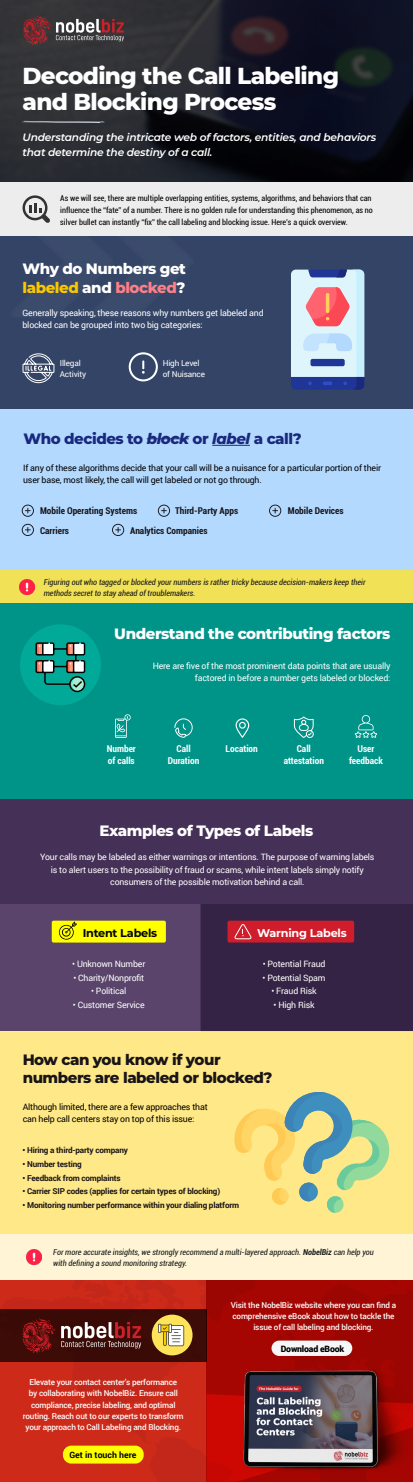
<style>
.page{position:relative;width:413px;height:1482px;background:#fff}
.page>*{position:absolute;margin:0;border:0;box-sizing:border-box;transform-origin:0 0}
.t1{font:800 23.12px/26.2px "Montserrat";letter-spacing:-.03em;color:#fff}
.t2{font:800 15px/18.8px "Montserrat";letter-spacing:-.03em;color:#fff}
.t3{font:800 15px/17.5px "Montserrat";letter-spacing:-.03em;color:#181418}
.t4{font:800 15px "Montserrat";letter-spacing:-.03em;color:#1a297d}
.t5{font:700 11.25px "Montserrat";letter-spacing:-.02em;color:#fff}
.t6{font:700 11.25px "Montserrat";letter-spacing:-.02em;color:#000}
.t7{font:italic 600 10.62px/15px "Montserrat";letter-spacing:-.02em;color:#fff}
.t8{font:700 condensed 9.38px "Roboto";color:#181418}
.t9{font:700 condensed 9.38px/11.2px "Roboto";color:#fff;text-align:center}
.t10{font:8.75px/12.5px "Roboto";letter-spacing:-.02em;color:#fff}
.t11{font:8.75px/12.5px "Roboto";letter-spacing:-.02em;color:#000}
.t12{font:700 8.75px "Roboto";color:#000}
.t13{font:900 8.75px "Roboto";letter-spacing:-.02em;color:#000}
.t14{font:500 8.12px/11.2px "Roboto";letter-spacing:-.02em;color:#fff;text-align:center}
.t15{font:condensed 8.12px/11.9px "Roboto";color:#000}
.t16{font:italic condensed 8.12px/11.2px "Roboto";color:#1a1a1a}
.t17{font:700 8.12px "Roboto";letter-spacing:-.02em;color:#181418}
.t18{font:8.12px/11.2px "Roboto";letter-spacing:-.02em;color:#fff}
.s1{color:#fac700}
.s2{color:#fc8087}
.s3{font-style:italic}
.s4{font-weight:700}
</style>
<div class="page">
<div style="left:0;top:798px;width:412px;height:233px;background:#453057"></div>
<div style="left:0;top:1031px;width:412px;height:249px;background:#ffe887"></div>
<div style="left:200px;top:904px;width:212px;height:127px;background:#342344"></div>
<div style="left:0;top:904px;width:200px;height:127px;background:#5a446b"></div>
<div style="left:0;top:408px;width:412px;height:195px;background:#b3d9ff"></div>
<div style="left:0;top:570px;width:412px;height:33px;background:#f1e156"></div>
<svg style="left:0;top:0;width:412px;height:183px;background:#1d1e27"></svg>
<div style="left:0;top:205px;width:412px;height:203px;background:#344466"></div>
<svg style="left:22px;top:120px;width:82px;height:3px"></svg>
<svg style="left:0;top:1280px;width:206px;height:202px;background:#b12416"></svg>
<svg style="left:22px;top:504px;width:12px;height:13px"></svg>
<svg style="left:158px;top:504px;width:12px;height:13px"></svg>
<svg style="left:269px;top:504px;width:12px;height:13px"></svg>
<svg style="left:22px;top:524px;width:12px;height:12px"></svg>
<svg style="left:112px;top:524px;width:12px;height:12px"></svg>
<hr style="left:212px;top:445px;width:38px;height:1px;background:#1a297d">
<hr style="left:147px;top:438px;width:41px;height:1px;background:#1a297d">
<div style="left:0;top:183px;width:412px;height:53px;background:#ededed"></div>
<svg style="left:22px;top:195px;width:28px;height:28px"></svg>
<svg style="left:291px;top:270px;width:73px;height:120px;background:#bdbbd3"></svg>
<svg style="left:23px;top:353px;width:31px;height:30px"></svg>
<svg style="left:129px;top:352px;width:29px;height:29px"></svg>
<img style="left:19px;top:579px;width:15px;height:16px">
<div style="left:0;top:603px;width:412px;height:195px;background:#009489"></div>
<div style="left:20px;top:624px;width:81px;height:81px;background:#00a998;border-radius:50%"></div>
<div style="left:227px;top:920px;width:127px;height:22px;background:#cf1d2b;border-radius:2px"></div>
<div style="left:52px;top:920px;width:114px;height:22px;background:#ff0;border-radius:2px"></div>
<svg style="left:35px;top:642px;width:51px;height:51px"></svg>
<svg style="left:174px;top:718px;width:18px;height:20px"></svg>
<svg style="left:354px;top:715px;width:23px;height:23px"></svg>
<svg style="left:293px;top:716px;width:21px;height:22px"></svg>
<svg style="left:235px;top:718px;width:15px;height:20px"></svg>
<svg style="left:234px;top:1092px;width:156px;height:121px"></svg>
<svg style="left:115px;top:714px;width:16px;height:24px"></svg>
<svg style="left:234px;top:924px;width:17px;height:15px"></svg>
<svg style="left:59px;top:921px;width:18px;height:19px"></svg>
<div style="left:0;top:1234px;width:412px;height:46px;background:#fff5d6"></div>
<img style="left:26px;top:1249px;width:15px;height:16px">
<div style="left:206px;top:1280px;width:206px;height:202px;background:#a60602"></div>
<div style="left:63px;top:1445px;width:81px;height:18px;background:#ff0;border-radius:8px"></div>
<div style="left:271px;top:1340px;width:81px;height:16px;background:#f7f7f7;border-radius:8px"></div>
<svg style="left:23px;top:1317px;width:32px;height:36px"></svg>
<svg style="left:61px;top:1322px;width:80px;height:26px;background:#794947"></svg>
<div style="left:152px;top:1314px;width:40px;height:41px;background:#ffe359;border-radius:50%"></div>
<svg style="left:158px;top:1323px;width:26px;height:23px"></svg>
<svg style="left:206px;top:1394px;width:5px;height:88px"></svg>
<img style="left:211px;top:1347px;width:201px;height:135px">
<svg style="left:23px;top:15px;width:101px;height:31px;background:#614a4d"></svg>
<h1 class="t1" style="left:22px;top:61px;width:318px">Decoding the Call Labeling and Blocking Process</h1>
<p class="t7" style="left:22px;top:129px;width:355px">Understanding the intricate web of factors, entities, and behaviors that determine the destiny of a call.</p>
<p class="t15" style="left:60px;top:192px;width:314px">As we will see, there are multiple overlapping entities, systems, algorithms, and behaviors that can influence the “fate” of a number. There is no golden rule for understanding this phenomenon, as no silver bullet can instantly “fix” the call labeling and blocking issue. Here’s a quick overview.</p>
<h2 class="t2" style="left:22px;top:259px;width:165px">Why do Numbers get <span class="s1">labeled</span> and <span class="s2">blocked</span>?</h2>
<p class="t10" style="left:23px;top:306px;width:242px">Generally speaking, these reasons why numbers get labeled and blocked can be grouped into two big categories:</p>
<p class="t18" style="left:60px;top:357px;width:28px">Illegal<br>Activity</p>
<p class="t18" style="left:163px;top:357px;width:44px">High Level of Nuisance</p>
<h2 class="t4" style="left:23px;top:427px;width:280px">Who decides to <span class="s3">block</span> or <span class="s3">label</span> a call?</h2>
<p class="t11" style="left:23px;top:461px;width:359px">If any of these algorithms decide that your call will be a nuisance for a particular portion of their user base, most likely, the call will get labeled or not go through.</p>
<p class="t8" style="left:40px;top:504px;width:99px">Mobile Operating Systems</p>
<p class="t8" style="left:175px;top:504px;width:64px">Third-Party Apps</p>
<p class="t8" style="left:287px;top:504px;width:57px">Mobile Devices</p>
<p class="t8" style="left:40px;top:523px;width:30px">Carriers</p>
<p class="t8" style="left:130px;top:523px;width:79px">Analytics Companies</p>
<p class="t16" style="left:43px;top:576px;width:325px">Figuring outwho tagged orblocked yournumbers is rathertricky because decision-makers keep their methods secretto stay ahead oftroublemakers.</p>
<h2 class="t2" style="left:114px;top:623px;width:277px">Understand the contributing factors</h2>
<p class="t10" style="left:152px;top:659px;width:239px;text-align:right">Here are five of the most prominent data points that are usually factored in before a number gets labeled or blocked:</p>
<p class="t9" style="left:107px;top:743px;width:31px;text-align:left">Number of calls</p>
<p class="t9" style="left:167px;top:743px;width:33px">Call<br>Duration</p>
<p class="t9" style="left:225px;top:743px;width:34px">Location</p>
<p class="t9" style="left:349px;top:743px;width:35px">User feedback</p>
<p class="t9" style="left:283px;top:743px;width:42px">Call attestation</p>
<h2 class="t2" style="left:100px;top:820px;width:215px">Examples of Types of Labels</h2>
<p class="t10" style="left:40px;top:850px;width:335px;text-align:center">Your calls may be labeled as either warnings or intentions. The purpose of warning labels is to alert users to the possibility of fraud or scams, while intent labels simply notify consumers of the possible motivation behind a call.</p>
<p class="t6" style="left:83px;top:925px;width:76px">Intent Labels</p>
<p class="t5" style="left:257px;top:925px;width:91px">Warning Labels</p>
<p class="t10" style="left:72px;top:957px;width:75px">• Unknown Number</p>
<p class="t10" style="left:73px;top:971px;width:72px">• Charity/Nonprofit</p>
<p class="t10" style="left:91px;top:984px;width:37px">• Political</p>
<p class="t10" style="left:73px;top:998px;width:73px">• Customer Service</p>
<p class="t10" style="left:262px;top:957px;width:64px">• Potential Fraud</p>
<p class="t10" style="left:262px;top:971px;width:64px">• Potential Spam</p>
<p class="t10" style="left:271px;top:984px;width:47px">• Fraud Risk</p>
<p class="t10" style="left:273px;top:998px;width:43px">• High Risk</p>
<h2 class="t3" style="left:23px;top:1050px;width:251px">How can you know if your numbers are labeled or blocked?</h2>
<p class="t11" style="left:23px;top:1100px;width:186px">Although limited, there are a few approaches that can help call centers stay on top of this issue:</p>
<p class="t17" style="left:22px;top:1144px;width:107px">• Hiring a third-party company</p>
<p class="t17" style="left:22px;top:1158px;width:61px">• Number testing</p>
<p class="t17" style="left:22px;top:1172px;width:100px">• Feedback from complaints</p>
<p class="t17" style="left:22px;top:1185px;width:199px">• Carrier SIP codes (applies for certain types of blocking)</p>
<p class="t17" style="left:22px;top:1199px;width:218px">• Monitoring number performance within your dialing platform</p>
<p class="t16" style="left:53px;top:1246px;width:324px">Formore accurate insights,we strongly recommend a multi-layered approach.<span class="s4">NobelBiz</span> can help you with defining a sound monitoring strategy.</p>
<p class="t14" style="left:230px;top:1299px;width:167px">Visit the NobelBiz website where you can find a comprehensive eBook about how to tackle the issue of call labeling and blocking.</p>
<p class="t14" style="left:23px;top:1376px;width:162px">Elevate your contact center’s performance<br>by collaborating with NobelBiz. Ensure call compliance, precise labeling, and optimal routing. Reach out to our experts to transform your approach to Call Labeling and Blocking.</p>
<p class="t12" style="left:69px;top:1449px;width:68px">Get in touch here</p>
<p class="t13" style="left:280px;top:1342px;width:65px">Download eBook</p>
</div>
